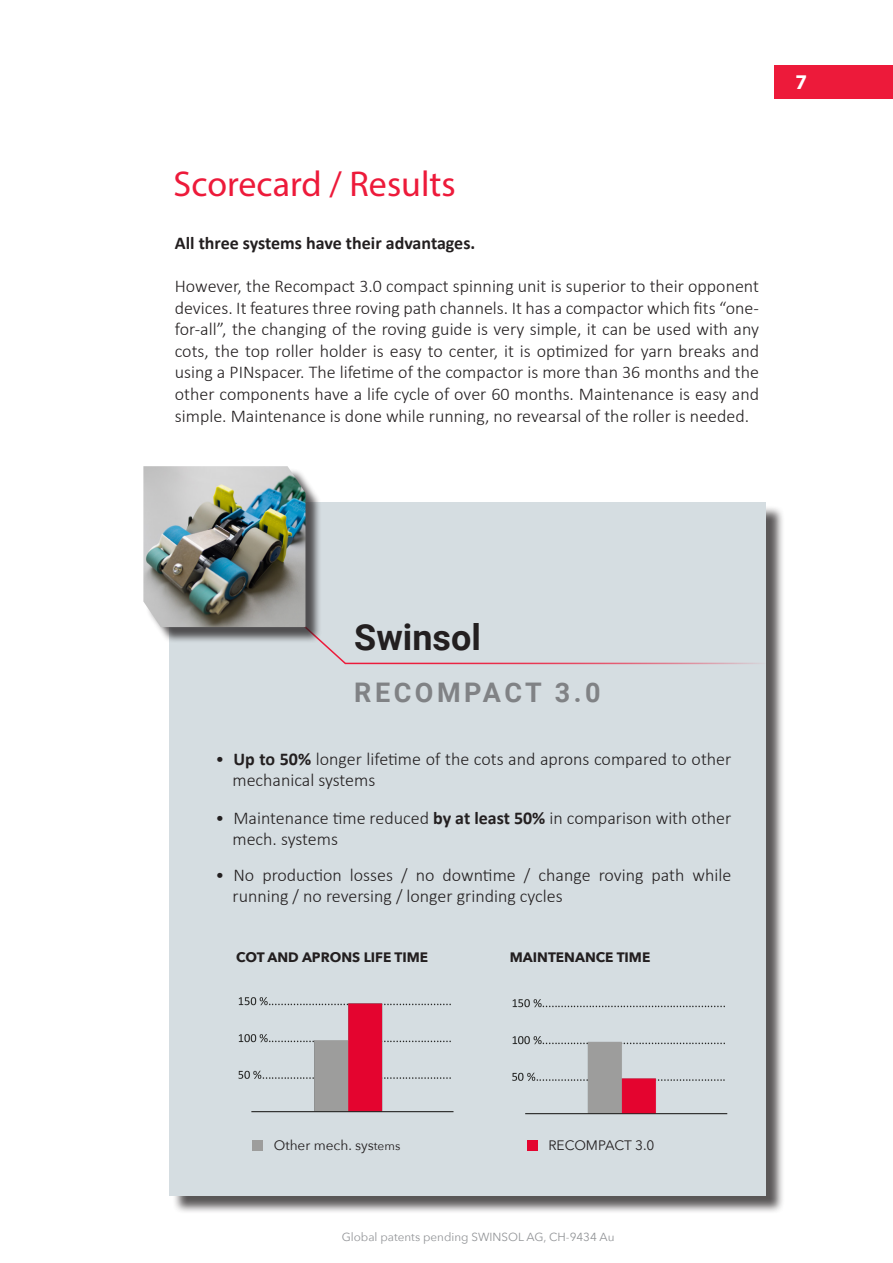
<style>
.page{position:relative;width:893px;height:1263px;background:#fff}
.page>*{position:absolute;margin:0;border:0;box-sizing:border-box;transform-origin:0 0}
.t1{font:36px "Myriad Variable Concept";color:#ed1a3a}
.Body{font:700 36px "Roboto";color:#231f20}
.Body-2{font:700 27px "Roboto";letter-spacing:.13em;color:#808285}
.t2{font:21px "Myriad Variable Concept";color:#fff}
.text{font:300 18px/21.6px "Calibri";color:#231f20}
.text-2{font:700 18px "Calibri";color:#231f20}
.t3{font:700 13.65px "Avenir Next";color:#231f20}
.t4{font:13.65px "Avenir Next";color:#231f20}
.t5{font:11.7px "Avenir Next";color:#939598}
.s1{font-weight:700}
.s2{font-size:12px}
</style>
<div class="page">
<div style="left:774px;top:66px;width:119px;height:33px;background:#ed1a3a"></div>
<div style="left:172px;top:505px;width:612px;height:709px;background:#231f20;opacity:.75"></div>
<div style="left:170px;top:502px;width:596px;height:694px;background:#d5dde1"></div>
<img style="left:238px;top:997px;width:216px;height:116px">
<img style="left:512px;top:999px;width:216px;height:116px">
<div style="left:252px;top:1140px;width:11px;height:11px;background:#9d9d9c"></div>
<div style="left:527px;top:1140px;width:11px;height:11px;background:#e4042f"></div>
<svg style="left:322px;top:598px;width:445px;height:67px"></svg>
<div style="left:146px;top:468px;width:176px;height:176px;background:#231f20;opacity:.75"></div>
<img style="left:143px;top:466px;width:162px;height:161px">
<p class="t1" style="left:174px;top:163px;width:284px">Scorecard / Results</p>
<p class="text-2" style="left:175px;top:230px;width:302px">All three systems have their advantages.</p>
<p class="text" style="left:175px;top:275px;width:586px;text-align:justify">However, the Recompact 3.0 compact spinning unit is superior to their opponent devices. It features three roving path channels. It has a compactor which fits “one&shy;for-all”, the changing of the roving guide is very simple, it can be used with any cots, the top roller holder is easy to center, it is optimized for yarn breaks and using a PINspacer. The lifetime of the compactor is more than 36 months and the other components have a life cycle of over 60 months. Maintenance is easy and simple. Maintenance is done while running, no revearsal of the roller is needed.</p>
<p class="t2" style="left:795px;top:70px;width:13px">7</p>
<p class="Body" style="left:354px;top:612px;width:128px">Swinsol</p>
<p class="Body-2" style="left:354px;top:674px;width:248px">RECOMPACT 3.0</p>
<p class="text" style="left:232px;top:748px;width:500px;line-height:21px;text-indent:-17px">• <span class="s1">Up to 50%</span> longer lifetime of the cots and aprons compared to other mechanical systems</p>
<p class="text" style="left:232px;top:807px;width:500px;line-height:21px;text-indent:-17px">• Maintenance time reduced <span class="s1">by at least 50%</span> in comparison with other mech. systems</p>
<p class="text" style="left:232px;top:864px;width:500px;line-height:21px;text-indent:-17px">• No production losses / no downtime / change roving path while running / no reversing / longer grinding cycles</p>
<p class="t3" style="left:236px;top:946px;width:193px">COT AND APRONS LIFE TIME</p>
<p class="t3" style="left:510px;top:946px;width:142px">MAINTENANCE TIME</p>
<p class="t4" style="left:274px;top:1134px;width:128px">Other mech. sys<span class="s2">tems</span></p>
<p class="t4" style="left:548px;top:1134px;width:108px">RECOMPACT 3.0</p>
<p class="t5" style="left:342px;top:1227px;width:274px">Global patents pending SWINSOL AG, CH-9434 Au</p>
</div>
